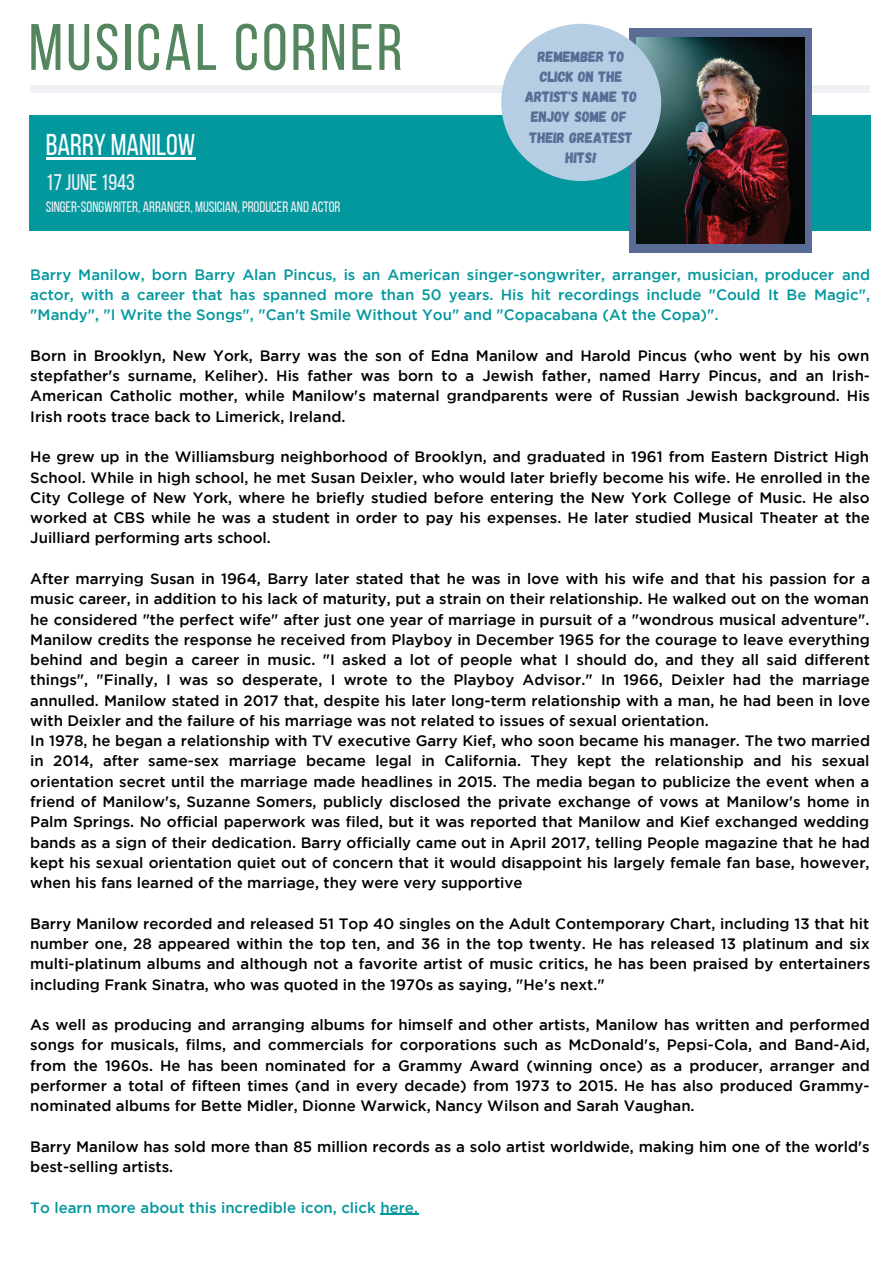
<style>
.page{position:relative;width:894px;height:1264px;background:#fff}
.page>*{position:absolute;margin:0;border:0;box-sizing:border-box;transform-origin:0 0}
.t1{font:65.4px "Bebas Neue";letter-spacing:.05em;color:#53855e}
.t2{font:30px "Bebas Neue";color:#fff}
.t3{font:22.5px "Bebas Neue";color:#f0f1f4}
.t4{font:500 15px/20.2px "Gotham";color:#000;text-align:justify}
.t5{font:500 15px/20.2px "Gotham";color:#03989e;text-align:justify}
.t6{font:15px/20.2px "Gagalin";color:#586c95;text-align:center}
.t7{font:15px "Bebas Neue";color:#f0f1f4}
</style>
<div class="page">
<div style="left:30px;top:85px;width:839px;height:8px;background:#f0f1f4"></div>
<div style="left:29px;top:115px;width:841px;height:115px;background:#03989e"></div>
<div style="left:629px;top:28px;width:183px;height:225px;background:#586c95"></div>
<hr style="left:46px;top:157px;width:149px;height:2px;background:#fff">
<hr style="left:380px;top:1213px;width:34px;height:1px;background:#03989e">
<img style="left:636px;top:37px;width:168px;height:206px">
<svg style="left:501px;top:24px;width:160px;height:157px;background:#a5c5d7"></svg>
<p class="t1" style="left:29px;top:21px;width:375px">MUSICAL CORNER</p>
<p class="t2" style="left:46px;top:132px;width:151px">BARRY MANILOW</p>
<p class="t3" style="left:46px;top:173px;width:91px">17JUNE1943</p>
<p class="t7" style="left:46px;top:201px;width:296px">SINGER-SONGWRITER, ARRANGER, MUSICIAN,PRODUCER AND ACTOR</p>
<p class="t6" style="left:525px;top:45px;width:114px">REMEMBER TO<br>CLICK ON THE<br>ARTIST'S NAME TO<br>ENJOY SOME OF<br>THEIR GREATEST</p>
<p class="t6" style="left:565px;top:147px;width:33px">HITS!</p>
<p class="t5" style="left:30px;top:265px;width:841px">Barry Manilow, born Barry Alan Pincus, is an American singer-songwriter, arranger, musician, producer and actor, with a career that has spanned more than 50 years. His hit recordings include "Could It Be Magic", "Mandy", "I Write the Songs", "Can't Smile Without You" and "Copacabana (At the Copa)".</p>
<p class="t4" style="left:30px;top:346px;width:841px">Born in Brooklyn, New York, Barry was the son of Edna Manilow and Harold Pincus (who went by his own stepfather's surname, Keliher). His father was born to a Jewish father, named Harry Pincus, and an Irish-American Catholic mother, while Manilow's maternal grandparents were of Russian Jewish background. His Irish roots trace back to Limerick, Ireland.</p>
<p class="t4" style="left:30px;top:448px;width:841px">He grew up in the Williamsburg neighborhood of Brooklyn, and graduated in 1961 from Eastern District High School. While in high school, he met Susan Deixler, who would later briefly become his wife. He enrolled in the City College of New York, where he briefly studied before entering the New York College of Music. He also worked at CBS while he was a student in order to pay his expenses. He later studied Musical Theater at the Juilliard performing arts school.</p>
<p class="t4" style="left:30px;top:569px;width:841px">After marrying Susan in 1964, Barry later stated that he was in love with his wife and that his passion for a music career, in addition to his lack of maturity, put a strain on their relationship. He walked out on the woman he considered "the perfect wife" after just one year of marriage in pursuit of a "wondrous musical adventure".<br>Manilow credits the response he received from Playboy in December 1965 for the courage to leave everything behind and begin a career in music. "I asked a lot of people what I should do, and they all said different things", "Finally, I was so desperate, I wrote to the Playboy Advisor." In 1966, Deixler had the marriage annulled. Manilow stated in 2017 that, despite his later long-term relationship with a man, he had been in love with Deixler and the failure of his marriage was not related to issues of sexual orientation.</p>
<p class="t4" style="left:30px;top:731px;width:841px">In 1978, he began a relationship with TV executive Garry Kief, who soon became his manager. The two married in 2014, after same-sex marriage became legal in California. They kept the relationship and his sexual orientation secret until the marriage made headlines in 2015. The media began to publicize the event when a friend of Manilow's, Suzanne Somers, publicly disclosed the private exchange of vows at Manilow's home in Palm Springs. No official paperwork was filed, but it was reported that Manilow and Kief exchanged wedding bands as a sign of their dedication. Barry officially came out in April 2017, telling People magazine that he had kept his sexual orientation quiet out of concern that it would disappoint his largely female fan base, however, when his fans learned of the marriage, they were very supportive</p>
<p class="t4" style="left:30px;top:914px;width:841px">Barry Manilow recorded and released 51 Top 40 singles on the Adult Contemporary Chart, including 13 that hit number one, 28 appeared within the top ten, and 36 in the top twenty. He has released 13 platinum and six multi-platinum albums and although not a favorite artist of music critics, he has been praised by entertainers including Frank Sinatra, who was quoted in the 1970s as saying, "He's next."</p>
<p class="t4" style="left:30px;top:1015px;width:840px">As well as producing and arranging albums for himself and other artists, Manilow has written and performed songs for musicals, films, and commercials for corporations such as McDonald's, Pepsi-Cola, and Band-Aid, from the 1960s. He has been nominated for a Grammy Award (winning once) as a producer, arranger and performer a total of fifteen times (and in every decade) from 1973 to 2015. He has also produced Grammy&shy;nominated albums for Bette Midler, Dionne Warwick, Nancy Wilson and Sarah Vaughan.</p>
<p class="t4" style="left:30px;top:1137px;width:840px">Barry Manilow has sold more than 85 million records as a solo artist worldwide, making him one of the world's best-selling artists.</p>
<p class="t5" style="left:30px;top:1198px;width:389px">To learn more about this incredible icon, click here.</p>
</div>
